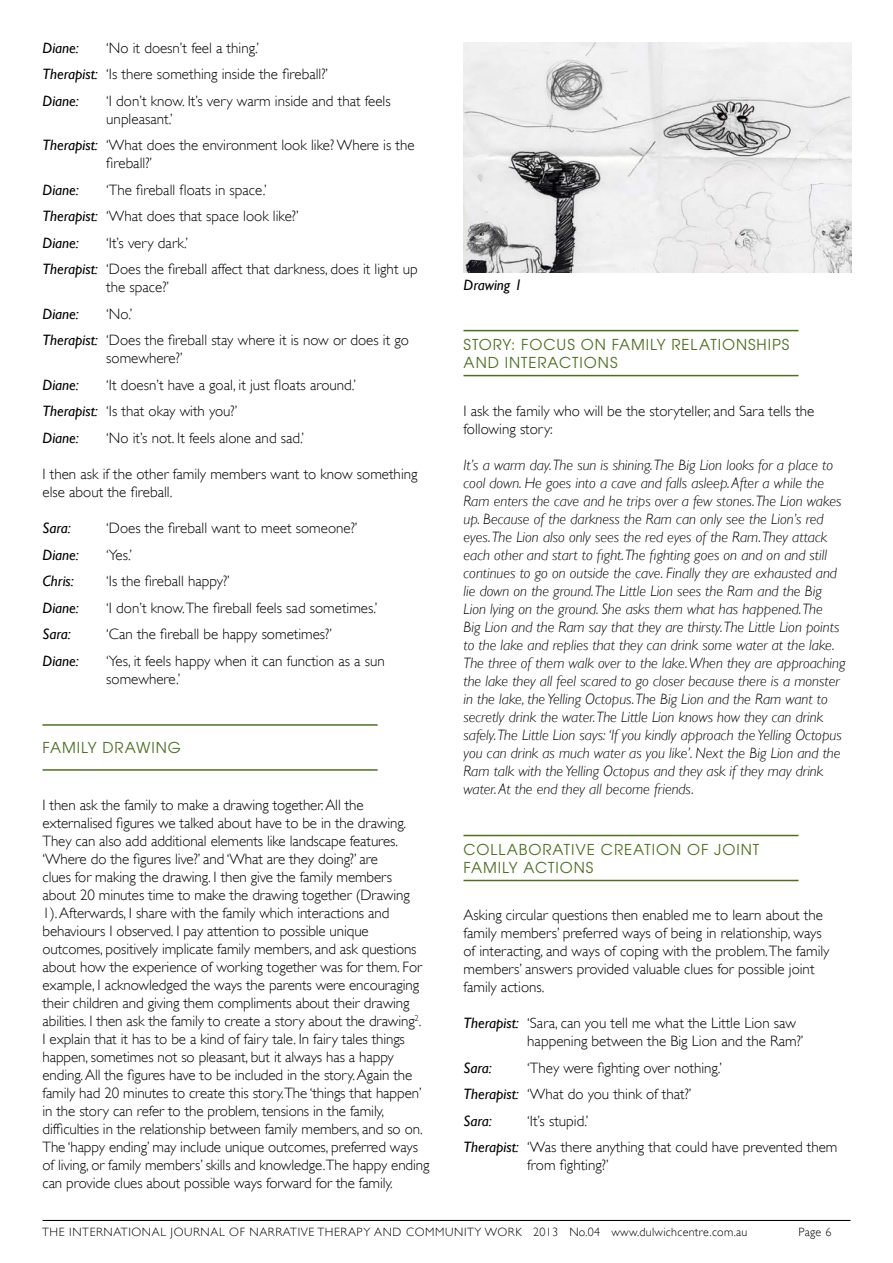
<style>
.page{position:relative;width:893px;height:1263px;background:#fff}
.page>*{position:absolute;margin:0;border:0;box-sizing:border-box;transform-origin:0 0}
.t1{font:300 15px/18px "Gill Sans";letter-spacing:-.005em;color:#000}
.t2{font:italic 300 15px/18px "Gill Sans";color:#000}
.t3{font:15px "Te X Gyre Adventor";letter-spacing:.065em;color:#4d701f}
.t4{font:italic 15px "Gill Sans";color:#000}
.t5{font:300 12px "Gill Sans";letter-spacing:.05em;color:#000}
.s1{font-weight:400;font-style:italic}
</style>
<div class="page">
<hr style="left:43px;top:1220px;width:807px;height:1px;background:#000">
<img style="left:463px;top:43px;width:389px;height:229px">
<hr style="left:43px;top:724px;width:335px;height:2px;background:#4d701f">
<hr style="left:43px;top:769px;width:335px;height:2px;background:#4d701f">
<hr style="left:463px;top:330px;width:336px;height:1px;background:#4d701f">
<hr style="left:463px;top:375px;width:336px;height:1px;background:#4d701f">
<hr style="left:463px;top:835px;width:336px;height:1px;background:#4d701f">
<hr style="left:463px;top:880px;width:336px;height:1px;background:#4d701f">
<p class="t1" style="left:43px;top:35px;width:287px;line-height:26.5px;text-indent:64px">‘No it doesn’t feel a thing.’<br><span class="s1">Therapist:</span> ‘Is there something inside the fireball?’<br><span class="s1">Diane:</span></p>
<p class="t4" style="left:43px;top:39px;width:38px">Diane:</p>
<p class="t1" style="left:106px;top:92px;width:286px">‘I don’t know. It’s very warm inside and that feels unpleasant.’</p>
<p class="t1" style="left:106px;top:136px;width:310px;text-indent:-64px"><span class="s1">Therapist:</span> ‘What does the environment look like? Where is the fireball?’</p>
<p class="t4" style="left:43px;top:181px;width:38px">Diane:</p>
<p class="t1" style="left:43px;top:177px;width:258px;line-height:26.5px;text-indent:64px">‘The fireball floats in space.’<br><span class="s1">Therapist:</span> ‘What does that space look like?’<br><span class="s1">Diane:</span></p>
<p class="t1" style="left:43px;top:230px;width:377px;line-height:26.5px;text-indent:64px">‘It’s very dark.’<br><span class="s1">Therapist:</span> ‘Does the fireball affect that darkness, does it light up</p>
<p class="t1" style="left:106px;top:278px;width:64px">the space?’</p>
<p class="t4" style="left:43px;top:305px;width:38px">Diane:</p>
<p class="t1" style="left:43px;top:301px;width:368px;line-height:26.5px;text-indent:64px">‘No.’<br><span class="s1">Therapist:</span> ‘Does the fireball stay where it is now or does it go</p>
<p class="t1" style="left:106px;top:349px;width:78px">somewhere?’</p>
<p class="t4" style="left:43px;top:376px;width:38px">Diane:</p>
<p class="t1" style="left:43px;top:372px;width:315px;line-height:26.5px;text-indent:64px">‘It doesn’t have a goal, it just floats around.’<br><span class="s1">Therapist:</span> ‘Is that okay with you?’<br><span class="s1">Diane:</span></p>
<p class="t1" style="left:106px;top:429px;width:199px">‘No it’s not. It feels alone and sad.’</p>
<p class="t1" style="left:43px;top:465px;width:377px">I then ask if the other family members want to know something else about the fireball.</p>
<p class="t4" style="left:43px;top:519px;width:30px">Sara:</p>
<p class="t1" style="left:106px;top:519px;width:253px">‘Does the fireball want to meet someone?’</p>
<p class="t4" style="left:43px;top:546px;width:38px">Diane:</p>
<p class="t1" style="left:106px;top:545px;width:27px">‘Yes.’</p>
<p class="t4" style="left:43px;top:572px;width:33px">Chris:</p>
<p class="t1" style="left:106px;top:572px;width:125px">‘Is the fireball happy?’</p>
<p class="t4" style="left:43px;top:599px;width:38px">Diane:</p>
<p class="t1" style="left:106px;top:598px;width:273px">‘I don’t know.The fireball feels sad sometimes.’</p>
<p class="t4" style="left:43px;top:625px;width:30px">Sara:</p>
<p class="t1" style="left:106px;top:625px;width:227px">‘Can the fireball be happy sometimes?’</p>
<p class="t4" style="left:43px;top:652px;width:38px">Diane:</p>
<p class="t1" style="left:106px;top:651px;width:280px">‘Yes, it feels happy when it can function as a sun somewhere.’</p>
<p class="t3" style="left:43px;top:736px;width:73px">FA MILY DRAW</p>
<p class="t3" style="left:151px;top:736px;width:28px">ING</p>
<p class="t1" style="left:43px;top:795px;width:388px">I then ask the family to make a drawing together. All the externalised figures we talked about have to be in the drawing.<br>They can also add additional elements like landscape features. ‘Where do the figures live?’ and ‘What are they doing?’ are<br>clues for making the drawing. I then give the family members<br>about 20 minutes time to make the drawing together (Drawing<br>1). Afterwards, I share with the family which interactions and behaviours I observed. I pay attention to possible unique outcomes, positively implicate family members, and ask questions about how the experience of working together was for them. For example, I acknowledged the ways the parents were encouraging their children and giving them compliments about their drawing abilities. I then ask the family to create a story about the drawing<sup>2</sup>.<br>I explain that it has to be a kind of fairy tale. In fairy tales things happen, sometimes not so pleasant, but it always has a happy ending. All the figures have to be included in the story. Again the family had 20 minutes to create this story.The ‘things that happen’ in the story can refer to the problem, tensions in the family, difficulties in the relationship between family members, and so on.<br>The ‘happy ending’ may include unique outcomes, preferred ways of living, or family members’ skills and knowledge.The happy ending can provide clues about possible ways forward for the family.</p>
<p class="t4" style="left:463px;top:276px;width:60px">Drawing 1</p>
<p class="t3" style="left:464px;top:333px;width:20px">STOR</p>
<p class="t3" style="left:503px;top:333px;width:31px">Y: FOCUS</p>
<p class="t3" style="left:581px;top:333px;width:201px">ON FAMILY RELAT IONSH IPS</p>
<p class="t3" style="left:464px;top:351px;width:85px">AND INTERACT</p>
<p class="t3" style="left:580px;top:351px;width:38px">IONS</p>
<p class="t1" style="left:463px;top:402px;width:352px">I ask the family who will be the storyteller, and Sara tells the following story:</p>
<p class="t2" style="left:463px;top:456px;width:383px">It’s a warm day. The sun is shining. The Big Lion looks for a place to cool down. He goes into a cave and falls asleep. After a while the Ram enters the cave and he trips over a few stones. The Lion wakes up. Because of the darkness the Ram can only see the Lion’s red eyes. The Lion also only sees the red eyes of the Ram. They attack each other and start to fight. The fighting goes on and on and still continues to go on outside the cave. Finally they are exhausted and lie down on the ground. The Little Lion sees the Ram and the Big Lion lying on the ground. She asks them what has happened. The<br>Big Lion and the Ram say that they are thirsty. The Little Lion points to the lake and replies that they can drink some water at the lake.<br>The three of them walk over to the lake. When they are approaching the lake they all feel scared to go closer because there is a monster in the lake, the Yelling Octopus. The Big Lion and the Ram want to secretly drink the water. The Little Lion knows how they can drink safely. The Little Lion says: ‘If you kindly approach the Yelling Octopus you can drink as much water as you like’. Next the Big Lion and the Ram talk with the Yelling Octopus and they ask if they may drink water. At the end they all become friends.</p>
<p class="t3" style="left:464px;top:837px;width:54px">CO LLABORAT</p>
<p class="t3" style="left:571px;top:837px;width:188px">IVE CREATION OF JOINT</p>
<p class="t3" style="left:464px;top:855px;width:72px">FAMILY ACT</p>
<p class="t3" style="left:555px;top:855px;width:38px">IONS</p>
<p class="t1" style="left:463px;top:906px;width:367px">Asking circular questions then enabled me to learn about the family members’ preferred ways of being in relationship, ways of interacting, and ways of coping with the problem.The family members’ answers provided valuable clues for possible joint family actions.</p>
<p class="t1" style="left:527px;top:1014px;width:278px;text-indent:-64px"><span class="s1">Therapist:</span> ‘Sara, can you tell me what the Little Lion saw happening between the Big Lion and the Ram?’</p>
<p class="t4" style="left:463px;top:1059px;width:30px">Sara:</p>
<p class="t1" style="left:463px;top:1054px;width:260px;line-height:26.5px;text-indent:64px">‘They were fighting over nothing.’<br><span class="s1">Therapist:</span> ‘What do you think of that?’<br><span class="s1">Sara:</span></p>
<p class="t1" style="left:463px;top:1107px;width:375px;line-height:26.5px;text-indent:64px">‘It’s stupid.’<br><span class="s1">Therapist:</span> ‘Was there anything that could have prevented them</p>
<p class="t1" style="left:527px;top:1156px;width:83px">from fighting?’</p>
<p class="t5" style="left:42px;top:1225px;width:707px">THE INTERNATIONAL JOURNAL OF NARRATIVE THERAPY AND COMMUNITY WORK 2013 No.04 www.dulwichcentre.com.au</p>
<p class="t5" style="left:799px;top:1225px;width:34px">Page 6</p>
</div>
